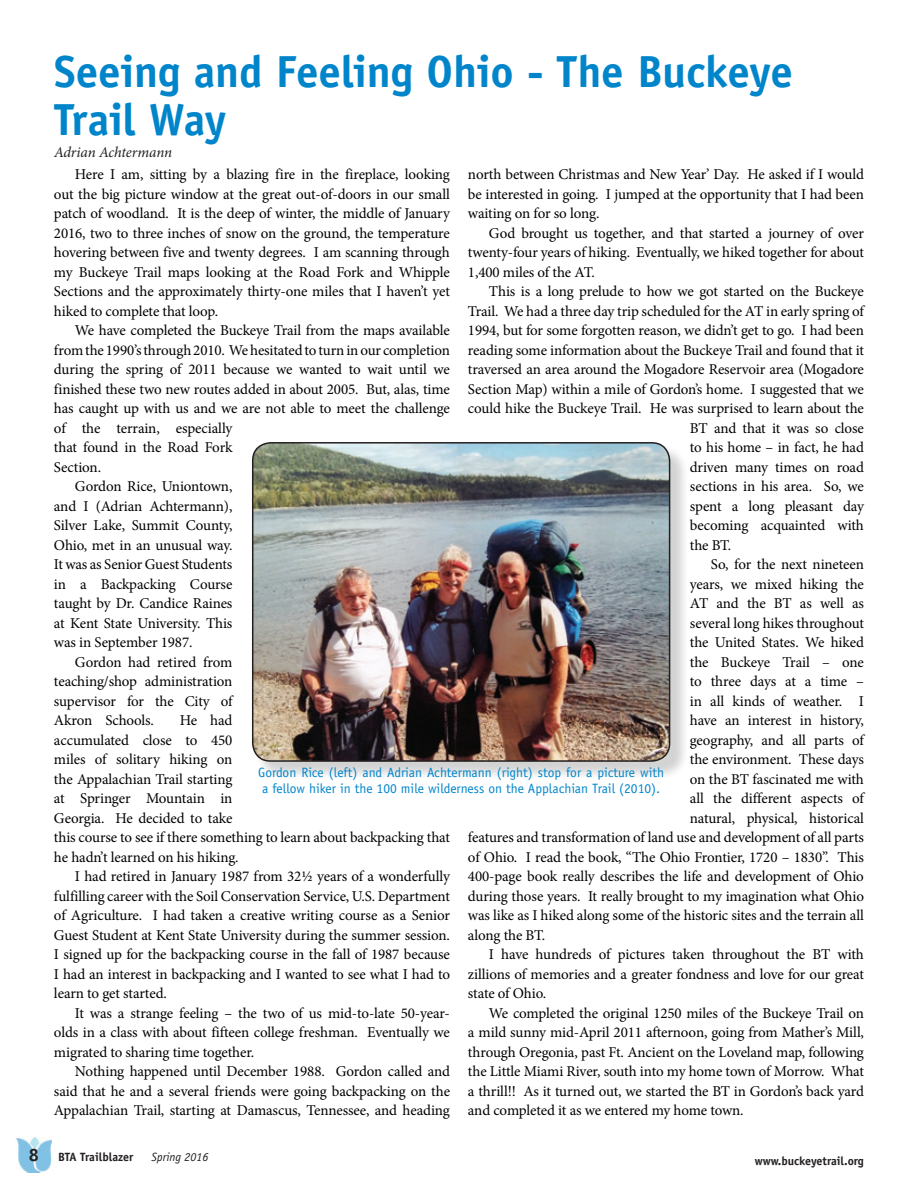
<style>
.page{position:relative;width:918px;height:1188px;background:#fff}
.page>*{position:absolute;margin:0;border:0;box-sizing:border-box;transform-origin:0 0}
.t1{font:700 45px/48px "Officina Sans Std";letter-spacing:-.01em;color:#0085cb}
.t2{font:700 18px "Officina Sans Std";color:#231f20}
.t3{font:15px/19.5px "Minion Pro";letter-spacing:-.01em;color:#000;text-align:justify}
.t4{font:italic 15px "Minion Pro";letter-spacing:-.01em;color:#231f20}
.t5{font:13.5px/16.2px "Officina Sans Std";color:#0085cb}
.t6{font:700 12px "Officina Sans Std";color:#231f20}
.t7{font:italic 12px "Officina Sans Std";color:#231f20}
.s1{font-weight:400;font-style:italic}
</style>
<div class="page">
<img style="left:16px;top:1137px;width:35px;height:35px">
<div style="left:254px;top:444px;width:435px;height:337px;background:#231f20;opacity:.2"></div>
<img style="left:253px;top:443px;width:417px;height:318px">
<div style="left:252px;top:442px;width:418px;height:320px;border:2px solid #231f20;border-radius:18px"></div>
<p class="t2" style="left:29px;top:1144px;width:12px">8</p>
<h1 class="t1" style="left:54px;top:47px;width:741px">Seeing and Feeling Ohio - The Buckeye<br>Trail Way</h1>
<p class="t4" style="left:54px;top:142px;width:120px">Adrian Achtermann</p>
<p class="t3" style="left:54px;top:165px;width:398px;text-indent:21px">Here I am, sitting by a blazing fire in the fireplace, looking out the big picture window at the great out-of-doors in our small patch of woodland. It is the deep of winter, the middle of January 2016, two to three inches of snow on the ground, the temperature hovering between five and twenty degrees. I am scanning through my Buckeye Trail maps looking at the Road Fork and Whipple Sections and the approximately thirty-one miles that I haven’t yet hiked to complete that loop.</p>
<p class="t3" style="left:75px;top:321px;width:376px">We have completed the Buckeye Trail from the maps available</p>
<p class="t3" style="left:54px;top:340px;width:398px">from the 1990’s through 2010. We hesitated to turn in our completion</p>
<p class="t3" style="left:54px;top:360px;width:397px">during the spring of 2011 because we wanted to wait until we</p>
<p class="t3" style="left:54px;top:379px;width:397px">finished these two new routes added in about 2005. But, alas, time</p>
<p class="t3" style="left:54px;top:399px;width:398px">has caught up with us and we are not able to meet the challenge</p>
<p class="t3" style="left:54px;top:418px;width:180px">of the terrain, especially</p>
<p class="t3" style="left:54px;top:438px;width:180px">that found in the Road Fork</p>
<p class="t3" style="left:54px;top:457px;width:49px">Section.</p>
<p class="t3" style="left:75px;top:477px;width:159px">Gordon Rice, Uniontown,</p>
<p class="t3" style="left:54px;top:496px;width:180px">and I (Adrian Achtermann),</p>
<p class="t3" style="left:54px;top:516px;width:180px">Silver Lake, Summit County,</p>
<p class="t3" style="left:54px;top:535px;width:180px">Ohio, met in an unusual way.</p>
<p class="t3" style="left:54px;top:555px;width:180px">It was as Senior Guest Students</p>
<p class="t3" style="left:54px;top:574px;width:180px">in a Backpacking Course</p>
<p class="t3" style="left:54px;top:594px;width:180px">taught by Dr. Candice Raines</p>
<p class="t3" style="left:54px;top:613px;width:180px">at Kent State University. This</p>
<p class="t3" style="left:54px;top:633px;width:140px">was in September 1987.</p>
<p class="t3" style="left:75px;top:652px;width:159px">Gordon had retired from</p>
<p class="t3" style="left:54px;top:672px;width:180px">teaching/shop administration</p>
<p class="t3" style="left:54px;top:691px;width:180px">supervisor for the City of</p>
<p class="t3" style="left:54px;top:711px;width:102px">Akron Schools.</p>
<p class="t3" style="left:468px;top:165px;width:398px">north between Christmas and New Year’ Day. He asked if I would be interested in going. I jumped at the opportunity that I had been waiting on for so long.</p>
<p class="t3" style="left:468px;top:223px;width:398px;text-indent:21px">God brought us together, and that started a journey of over twenty-four years of hiking. Eventually, we hiked together for about 1,400 miles of the AT.</p>
<p class="t3" style="left:489px;top:282px;width:376px">This is a long prelude to how we got started on the Buckeye</p>
<p class="t3" style="left:468px;top:301px;width:397px">Trail. We had a three day trip scheduled for the AT in early spring of</p>
<p class="t3" style="left:468px;top:321px;width:397px">1994, but for some forgotten reason, we didn’t get to go. I had been</p>
<p class="t3" style="left:468px;top:340px;width:397px">reading some information about the Buckeye Trail and found that it</p>
<p class="t3" style="left:468px;top:360px;width:398px">traversed an area around the Mogadore Reservoir area (Mogadore</p>
<p class="t3" style="left:468px;top:379px;width:398px">Section Map) within a mile of Gordon’s home. I suggested that we</p>
<p class="t3" style="left:468px;top:399px;width:398px">could hike the Buckeye Trail. He was surprised to learn about the</p>
<p class="t3" style="left:690px;top:418px;width:176px">BT and that it was so close</p>
<p class="t3" style="left:690px;top:438px;width:176px">to his home – in fact, he had</p>
<p class="t3" style="left:690px;top:457px;width:176px">driven many times on road</p>
<p class="t3" style="left:690px;top:477px;width:176px">sections in his area. So, we</p>
<p class="t3" style="left:690px;top:496px;width:176px">spent a long pleasant day</p>
<p class="t3" style="left:690px;top:516px;width:176px">becoming acquainted with</p>
<p class="t3" style="left:690px;top:535px;width:43px">the BT.</p>
<p class="t3" style="left:711px;top:555px;width:155px">So, for the next nineteen</p>
<p class="t3" style="left:690px;top:574px;width:176px">years, we mixed hiking the</p>
<p class="t3" style="left:690px;top:594px;width:176px">AT and the BT as well as</p>
<p class="t3" style="left:690px;top:613px;width:176px">several long hikes throughout</p>
<p class="t3" style="left:690px;top:633px;width:176px">the United States. We hiked</p>
<p class="t3" style="left:690px;top:652px;width:176px">the Buckeye Trail – one</p>
<p class="t3" style="left:690px;top:672px;width:176px">to three days at a time –</p>
<p class="t3" style="left:690px;top:691px;width:176px">in all kinds of weather. I</p>
<p class="t3" style="left:690px;top:711px;width:176px">have an interest in history,</p>
<p class="t3" style="left:690px;top:730px;width:176px">geography, and all parts of</p>
<p class="t3" style="left:690px;top:750px;width:176px">the environment. These days</p>
<p class="t3" style="left:690px;top:769px;width:176px">on the BT fascinated me with</p>
<p class="t3" style="left:690px;top:789px;width:176px">all the different aspects of</p>
<p class="t3" style="left:690px;top:808px;width:176px">natural, physical, historical</p>
<p class="t3" style="left:468px;top:828px;width:398px">features and transformation of land use and development of all parts</p>
<p class="t3" style="left:468px;top:847px;width:397px">of Ohio. I read the book, “The Ohio Frontier, 1720 – 1830”. This</p>
<p class="t3" style="left:468px;top:867px;width:397px">400-page book really describes the life and development of Ohio</p>
<p class="t3" style="left:468px;top:886px;width:398px">during those years. It really brought to my imagination what Ohio</p>
<p class="t3" style="left:468px;top:906px;width:398px">was like as I hiked along some of the historic sites and the terrain all</p>
<p class="t3" style="left:468px;top:925px;width:79px">along the BT.</p>
<p class="t3" style="left:489px;top:945px;width:376px">I have hundreds of pictures taken throughout the BT with</p>
<p class="t3" style="left:468px;top:964px;width:398px">zillions of memories and a greater fondness and love for our great</p>
<p class="t3" style="left:468px;top:984px;width:80px">state of Ohio.</p>
<p class="t3" style="left:489px;top:1003px;width:376px">We completed the original 1250 miles of the Buckeye Trail on</p>
<p class="t3" style="left:468px;top:1023px;width:398px">a mild sunny mid-April 2011 afternoon, going from Mather’s Mill,</p>
<p class="t3" style="left:468px;top:1042px;width:398px">through Oregonia, past Ft. Ancient on the Loveland map, following</p>
<p class="t3" style="left:468px;top:1062px;width:398px">the Little Miami River, south into my home town of Morrow. What</p>
<p class="t3" style="left:468px;top:1081px;width:398px">a thrill!! As it turned out, we started the BT in Gordon’s back yard</p>
<p class="t3" style="left:468px;top:1101px;width:277px">and completed it as we entered my home town.</p>
<p class="t3" style="left:54px;top:711px;width:397px;text-align:left;text-indent:126px">He had<br>accumulated close to 450<br>miles of solitary hiking on<br>the Appalachian Trail starting<br>at Springer Mountain in<br>Georgia. He decided to take<br>this course to see if there something to learn about backpacking that he hadn’t learned on his hiking.</p>
<p class="t3" style="left:54px;top:867px;width:398px;text-indent:21px">I had retired in January 1987 from 32½ years of a wonderfully fulfilling career with the Soil Conservation Service, U.S. Department of Agriculture. I had taken a creative writing course as a Senior Guest Student at Kent State University during the summer session.<br>I signed up for the backpacking course in the fall of 1987 because I had an interest in backpacking and I wanted to see what I had to learn to get started.</p>
<p class="t3" style="left:54px;top:1003px;width:398px;text-indent:21px">It was a strange feeling – the two of us mid-to-late 50-year&shy;olds in a class with about fifteen college freshman. Eventually we migrated to sharing time together.</p>
<p class="t3" style="left:54px;top:1062px;width:398px;text-indent:21px">Nothing happened until December 1988. Gordon called and said that he and a several friends were going backpacking on the Appalachian Trail, starting at Damascus, Tennessee, and heading</p>
<p class="t5" style="left:258px;top:765px;width:408px">Gordon Rice (left) and Adrian Achtermann (right) stop for a picture with a fellow hiker in the 100 mile wilderness on the Applachian Trail (2010).</p>
<p class="t6" style="left:58px;top:1150px;width:83px">BTA Trailblazer <span class="s1">S</span></p>
<p class="t7" style="left:157px;top:1150px;width:53px">pring 2016</p>
<p class="t6" style="left:755px;top:1153px;width:111px">www.buckeyetrail.org</p>
</div>
